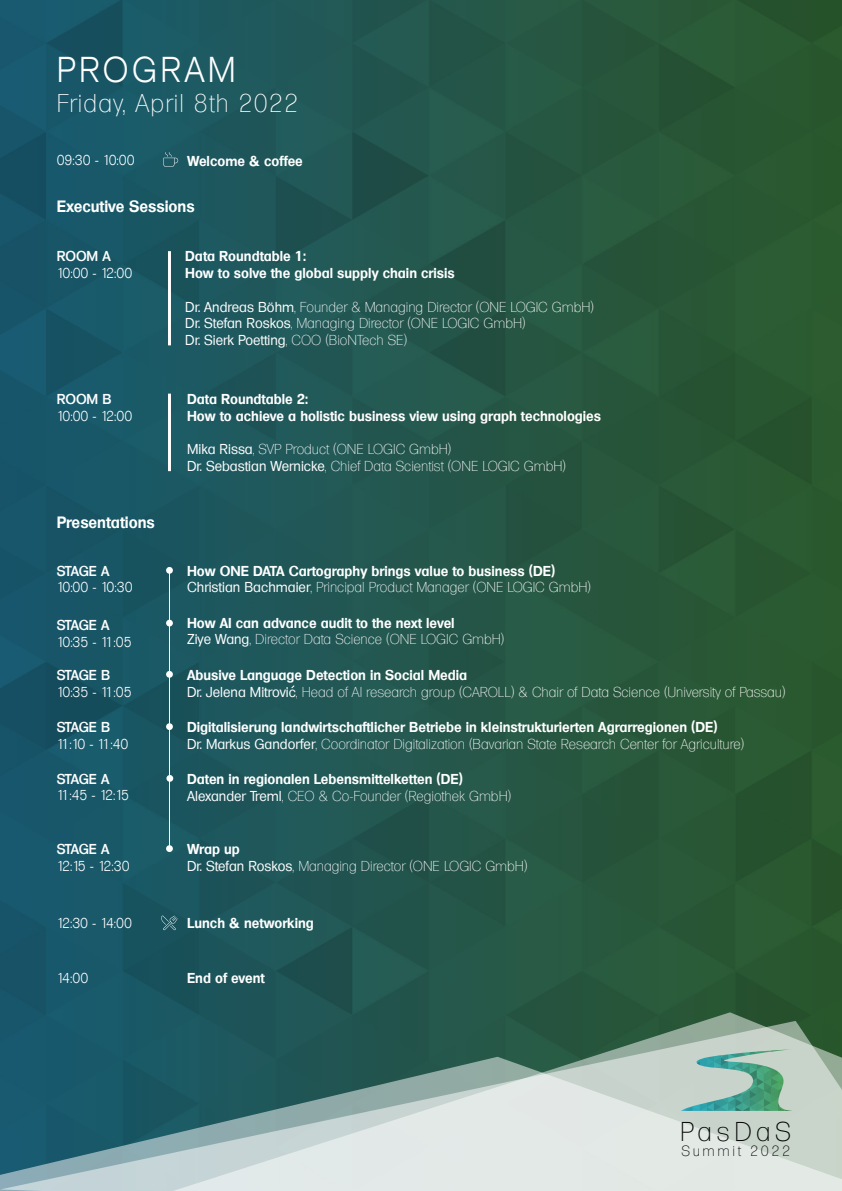
<style>
.page{position:relative;width:842px;height:1191px;background:#fff}
.page>*{position:absolute;margin:0;border:0;box-sizing:border-box;transform-origin:0 0}
.t1{font:300 35px "Formula Serial";letter-spacing:.1em;color:#fff}
.t2{font:200 26.4px "Formula Serial";letter-spacing:.18em;color:#000}
.t3{font:200 25px "Formula Serial";letter-spacing:.05em;color:#fff}
.t4{font:700 16px "Formula Serial";color:#fff}
.t5{font:200 14.4px "Formula Serial";letter-spacing:.18em;color:#000}
.t6{font:700 14px/16.8px "Formula Serial";color:#fff}
.t7{font:200 14px/16.8px "Formula Serial";color:#fff}
.t8{font:300 14px "Formula Serial";letter-spacing:-.155em;color:#fff}
.t9{font:500 14px "Formula Serial";letter-spacing:-.02em;color:#fff}
.s1{font-weight:400}
.s2{font-weight:200}
.s3{font-weight:700}
</style>
<div class="page">
<div style="left:0;top:0;width:842px;height:1191px;background:linear-gradient(to right,#18566f,#2d572b)"></div>
<svg style="left:173px;top:1012px;width:669px;height:8px;background:#275747"></svg>
<svg style="left:0;top:1020px;width:842px;height:171px;background:#85a3a2"></svg>
<svg style="left:681px;top:1049px;width:112px;height:62px;background:#91beae"></svg>
<div style="left:166px;top:567px;width:7px;height:7px;background:#fff;border-radius:50%"></div>
<div style="left:166px;top:845px;width:7px;height:7px;background:#fff;border-radius:50%"></div>
<div style="left:166px;top:775px;width:7px;height:7px;background:#fff;border-radius:50%"></div>
<div style="left:166px;top:671px;width:7px;height:6px;background:#fff;border-radius:50%"></div>
<div style="left:166px;top:619px;width:7px;height:7px;background:#fff;border-radius:50%"></div>
<div style="left:166px;top:723px;width:7px;height:7px;background:#fff;border-radius:50%"></div>
<svg style="left:163px;top:152px;width:15px;height:15px"></svg>
<hr style="left:168px;top:251px;width:3px;height:94px;background:#fff">
<hr style="left:168px;top:393px;width:3px;height:78px;background:#fff">
<hr style="left:169px;top:570px;width:1px;height:278px;background:#fff">
<svg style="left:161px;top:915px;width:17px;height:15px"></svg>
<svg style="left:290px;top:684px;width:6px;height:5px"></svg>
<h1 class="t1" style="left:57px;top:49px;width:181px">PROGRAM</h1>
<h3 class="t3" style="left:57px;top:88px;width:243px">Friday, April 8th 2022</h3>
<p class="t8" style="left:57px;top:152px;width:80px">09:30 - 10:00</p>
<p class="t6" style="left:187px;top:153px;width:117px">Welcome &amp; coffee</p>
<p class="t4" style="left:57px;top:197px;width:140px">Executive Sessions</p>
<p class="t9" style="left:57px;top:248px;width:56px">ROOM A</p>
<p class="t8" style="left:57px;top:265px;width:77px">10:00 - 12:00</p>
<p class="t6" style="left:185px;top:248px;width:271px">Data Roundtable 1:<br>How to solve the global supply chain crisis</p>
<p class="t7" style="left:185px;top:298px;width:410px"><span class="s1">Dr. Andreas Böhm</span>, Founder &amp; Managing Director (ONE LOGIC GmbH)<br><span class="s1">Dr. Stefan Roskos</span>, Managing Director (ONE LOGIC GmbH)<br><span class="s1">Dr. Sierk Poetting</span>, COO (BioNTech SE)</p>
<p class="t9" style="left:57px;top:390px;width:56px">ROOM B</p>
<p class="t8" style="left:57px;top:407px;width:77px">10:00 - 12:00</p>
<p class="t6" style="left:187px;top:390px;width:416px">Data Roundtable 2:<br>How to achieve a holistic business view using graph technologies</p>
<p class="t7" style="left:187px;top:441px;width:380px"><span class="s1">Mika Rissa</span>, SVP Product (ONE LOGIC GmbH)<br><span class="s1">Dr. Sebastian Wernicke</span>, Chief Data Scientist (ONE LOGIC GmbH)</p>
<p class="t4" style="left:57px;top:513px;width:100px">Presentations</p>
<p class="t9" style="left:57px;top:562px;width:54px">STAGE A</p>
<p class="t8" style="left:57px;top:579px;width:77px">10:00 - 10:30</p>
<p class="t9" style="left:57px;top:616px;width:54px">STAGE A</p>
<p class="t8" style="left:57px;top:633px;width:76px">10:35 - 11:05</p>
<p class="t9" style="left:57px;top:667px;width:55px">STAGE B</p>
<p class="t8" style="left:57px;top:683px;width:76px">10:35 - 11:05</p>
<p class="t9" style="left:57px;top:719px;width:55px">STAGE B</p>
<p class="t8" style="left:57px;top:735px;width:73px">11:10 - 11:40</p>
<p class="t9" style="left:57px;top:770px;width:54px">STAGE A</p>
<p class="t8" style="left:57px;top:787px;width:74px">11:45 - 12:15</p>
<p class="t6" style="left:187px;top:562px;width:405px">How ONE DATA Cartography brings value to business (DE)<br><span class="s1">Christian Bachmaier</span><span class="s2">, Principal Product Manager (ONE LOGIC GmbH)</span></p>
<p class="t6" style="left:187px;top:614px;width:319px">How AI can advance audit to the next level<br><span class="s1">Ziye Wang</span><span class="s2">, Director Data Science (ONE LOGIC GmbH)</span></p>
<p class="t7" style="left:187px;top:666px;width:600px"><span class="s3">Abusive Language Detection in Social Media<br></span><span class="s1">Dr. Jelena Mitrovic</span>, Head of AI research group (CAROLL) &amp; Chair of Data Science (University of Passau)</p>
<p class="t6" style="left:187px;top:718px;width:559px">Digitalisierung landwirtschaftlicher Betriebe in kleinstrukturierten Agrarregionen (DE)<br><span class="s1">Dr. Markus Gandorfer</span><span class="s2">, Coordinator Digitalization (Bavarian State Research Center for Agriculture)</span></p>
<p class="t6" style="left:187px;top:771px;width:326px">Daten in regionalen Lebensmittelketten (DE)<br><span class="s1">Alexander Treml</span><span class="s2">, CEO &amp; Co-Founder (Regiothek GmbH)</span></p>
<p class="t9" style="left:57px;top:840px;width:54px">STAGE A</p>
<p class="t8" style="left:57px;top:857px;width:74px">12:15 - 12:30</p>
<p class="t7" style="left:187px;top:840px;width:342px"><span class="s3">Wrap up<br></span><span class="s1">Dr. Stefan Roskos</span>, Managing Director (ONE LOGIC GmbH)</p>
<p class="t8" style="left:57px;top:915px;width:77px">12:30 - 14:00</p>
<p class="t6" style="left:187px;top:914px;width:128px">Lunch &amp; networking</p>
<p class="t8" style="left:57px;top:969px;width:33px">14:00</p>
<p class="t6" style="left:187px;top:969px;width:79px">End of event</p>
<h2 class="t2" style="left:680px;top:1115px;width:112px">PasDaS</h2>
<p class="t5" style="left:681px;top:1142px;width:110px">Summit 2022</p>
</div>
